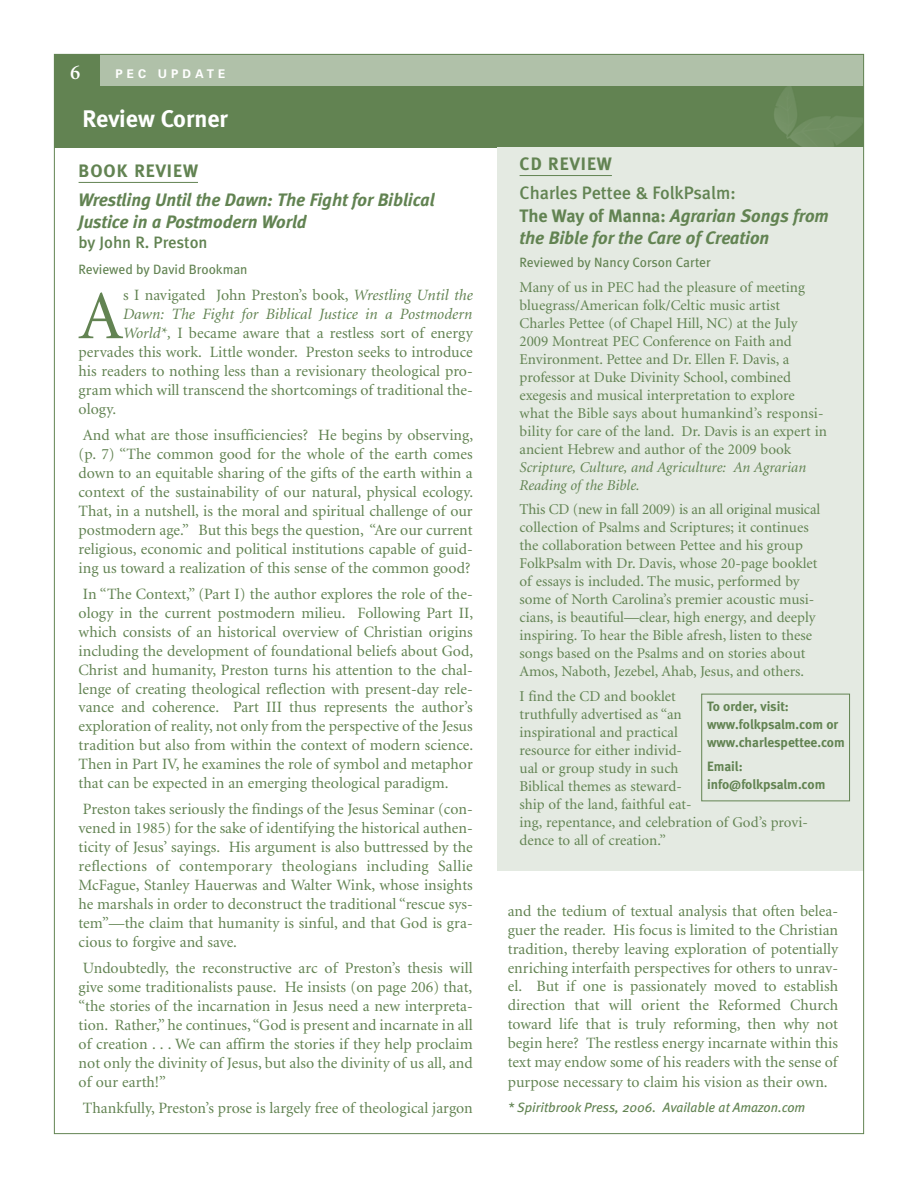
<style>
.page{position:relative;width:918px;height:1188px;background:#fff}
.page>*{position:absolute;margin:0;border:0;box-sizing:border-box;transform-origin:0 0}
.t1{font:69px "Minion";color:#628352}
.t2{font:700 24px "Meta";color:#fff}
.t3{font:600 21px "Minion";color:#fff}
.t4{font:italic 700 18px/22.5px "Meta";color:#628352}
.t5{font:700 18px "Meta";letter-spacing:.055em;color:#628352}
.t6{font:500 16.5px "Meta";letter-spacing:-.005em;color:#628352}
.t7{font:15.75px/18.9px "Minion";color:#628352;text-align:justify}
.t8{font:italic 15.75px "Minion";color:#628352}
.t9{font:15px/18px "Minion";color:#628352}
.t10{font:italic 15px/18px "Minion";color:#628352}
.t11{font:700 13.5px/18px "Meta";color:#628352}
.t12{font:13.5px "Meta";color:#628352}
.t13{font:italic 13.5px "Meta";color:#628352}
.t14{font:700 12px "Univers";letter-spacing:.335em;color:#fff}
.s1{font-style:italic}
.s2{font-weight:500;font-style:normal}
.s3{font-style:normal}
</style>
<div class="page">
<div style="left:54px;top:54px;width:810px;height:34px;background:#b0c1a9"></div>
<div style="left:54px;top:54px;width:45px;height:34px;background:#628352"></div>
<div style="left:54px;top:86px;width:810px;height:62px;background:#628352"></div>
<img style="left:774px;top:86px;width:88px;height:61px">
<div style="left:497px;top:147px;width:367px;height:724px;background:#e4eae2"></div>
<hr style="left:520px;top:175px;width:92px;height:1px;background:#628352">
<hr style="left:79px;top:182px;width:119px;height:1px;background:#628352">
<div style="left:701px;top:694px;width:149px;height:107px;border:1px solid #628352"></div>
<h3 class="t3" style="left:70px;top:64px;width:12px">6</h3>
<p class="t14" style="left:116px;top:69px;width:112px">PEC UPDATE</p>
<h2 class="t2" style="left:82px;top:110px;width:147px">Review Corner</h2>
<p class="t5" style="left:79px;top:164px;width:121px">BOOK REVIEW</p>
<p class="t4" style="left:79px;top:190px;width:358px;line-height:21.6px">Wrestling Until the Dawn: The Fight for Biblical<br>Justice in a Postmodern World</p>
<p class="t6" style="left:79px;top:236px;width:130px">by John R. Preston</p>
<p class="t12" style="left:79px;top:264px;width:171px">Reviewed by David Brookman</p>
<h1 class="t1" style="left:79px;top:289px;width:46px">A</h1>
<p class="t7" style="left:123px;top:287px;width:351px">s I navigated John Preston’s book, <span class="s1">Wrestling Until the</span></p>
<p class="t8" style="left:123px;top:308px;width:351px">Dawn: The Fight for Biblical Justice in a Postmodern</p>
<p class="t7" style="left:123px;top:325px;width:351px"><span class="s1">World*,</span> I became aware that a restless sort of energy</p>
<p class="t7" style="left:79px;top:344px;width:396px">pervades this work. Little wonder. Preston seeks to introduce</p>
<p class="t7" style="left:79px;top:363px;width:396px">his readers to nothing less than a revisionary theological pro-</p>
<p class="t7" style="left:79px;top:382px;width:396px">gram which will transcend the shortcomings of traditional the-</p>
<p class="t7" style="left:79px;top:401px;width:39px">ology.</p>
<p class="t7" style="left:79px;top:427px;width:396px">And what are those insufficiencies? He begins by observing, (p. 7) “The common good for the whole of the earth comes down to an equitable sharing of the gifts of the earth within a context of the sustainability of our natural, physical ecology.<br>That, in a nutshell, is the moral and spiritual challenge of our postmodern age.” But this begs the question, “Are our current religious, economic and political institutions capable of guid&shy;ing us toward a realization of this sense of the common good?</p>
<p class="t7" style="left:79px;top:586px;width:396px">In “The Context,” (Part I) the author explores the role of the&shy;ology in the current postmodern milieu. Following Part II, which consists of an historical overview of Christian origins including the development of foundational beliefs about God, Christ and humanity, Preston turns his attention to the chal&shy;lenge of creating theological reflection with present-day rele&shy;vance and coherence. Part III thus represents the author’s exploration of reality, not only from the perspective of the Jesus tradition but also from within the context of modern science.<br>Then in Part IV, he examines the role of symbol and metaphor that can be expected in an emerging theological paradigm.</p>
<p class="t7" style="left:79px;top:801px;width:396px">Preston takes seriously the findings of the Jesus Seminar (con&shy;vened in 1985) for the sake of identifying the historical authen&shy;ticity of Jesus’ sayings. His argument is also buttressed by the reflections of contemporary theologians including Sallie McFague, Stanley Hauerwas and Walter Wink, whose insights he marshals in order to deconstruct the traditional “rescue sys&shy;tem”—the claim that humanity is sinful, and that God is gra&shy;cious to forgive and save.</p>
<p class="t7" style="left:79px;top:960px;width:396px">Undoubtedly, the reconstructive arc of Preston’s thesis will give some traditionalists pause. He insists (on page 206) that, “the stories of the incarnation in Jesus need a new interpreta&shy;tion. Rather,” he continues, “God is present and incarnate in all of creation . . . We can affirm the stories if they help proclaim not only the divinity of Jesus, but also the divinity of us all, and of our earth!”</p>
<p class="t7" style="left:83px;top:1100px;width:391px">Thankfully, Preston’s prose is largely free of theological jargon</p>
<p class="t5" style="left:520px;top:157px;width:94px">CD REVIEW</p>
<p class="t4" style="left:520px;top:183px;width:311px"><span class="s2">Charles Pettee &amp; FolkPsalm:<br></span><span class="s3">The Way of Manna:</span> Agrarian Songs from the Bible for the Care of Creation</p>
<p class="t12" style="left:520px;top:258px;width:193px">Reviewed by Nancy Corson Carter</p>
<p class="t9" style="left:520px;top:279px;width:309px">Many of us in PEC had the pleasure of meeting bluegrass/American folk/Celtic music artist Charles Pettee (of Chapel Hill, NC) at the July 2009 Montreat PEC Conference on Faith and Environment. Pettee and Dr. Ellen F. Davis, a professor at Duke Divinity School, combined exegesis and musical interpretation to explore what the Bible says about humankind’s responsi&shy;bility for care of the land. Dr. Davis is an expert in ancient Hebrew and author of the 2009 book</p>
<p class="t10" style="left:520px;top:459px;width:288px">Scripture, Culture, and Agriculture: An Agrarian<br>Reading of the Bible.</p>
<p class="t9" style="left:520px;top:502px;width:302px">This CD (new in fall 2009) is an all original musical collection of Psalms and Scriptures; it continues the collaboration between Pettee and his group FolkPsalm with Dr. Davis, whose 20-page booklet of essays is included. The music, performed by some of North Carolina’s premier acoustic musi&shy;cians, is beautiful—clear, high energy, and deeply inspiring. To hear the Bible afresh, listen to these songs based on the Psalms and on stories about Amos, Naboth, Jezebel, Ahab, Jesus, and others.</p>
<p class="t9" style="left:520px;top:688px;width:290px">I find the CD and booklet<br>truthfully advertised as “an<br>inspirational and practical<br>resource for either individ-<br>ual or group study in such<br>Biblical themes as steward-<br>ship of the land, faithful eat-<br>ing, repentance, and celebration of God’s provi&shy;dence to all of creation.”</p>
<p class="t11" style="left:707px;top:698px;width:139px">To order, visit: www.folkpsalm.com or www.charlespettee.com</p>
<p class="t11" style="left:707px;top:759px;width:120px">Email: info@folkpsalm.com</p>
<p class="t7" style="left:508px;top:903px;width:332px">and the tedium of textual analysis that often belea&shy;guer the reader. His focus is limited to the Christian tradition, thereby leaving exploration of potentially enriching interfaith perspectives for others to unrav&shy;el. But if one is passionately moved to establish direction that will orient the Reformed Church toward life that is truly reforming, then why not begin here? The restless energy incarnate within this text may endow some of his readers with the sense of purpose necessary to claim his vision as their own.</p>
<p class="t13" style="left:508px;top:1102px;width:299px">* Spiritbrook Press, 2006. Available at Amazon.com</p>
</div>
